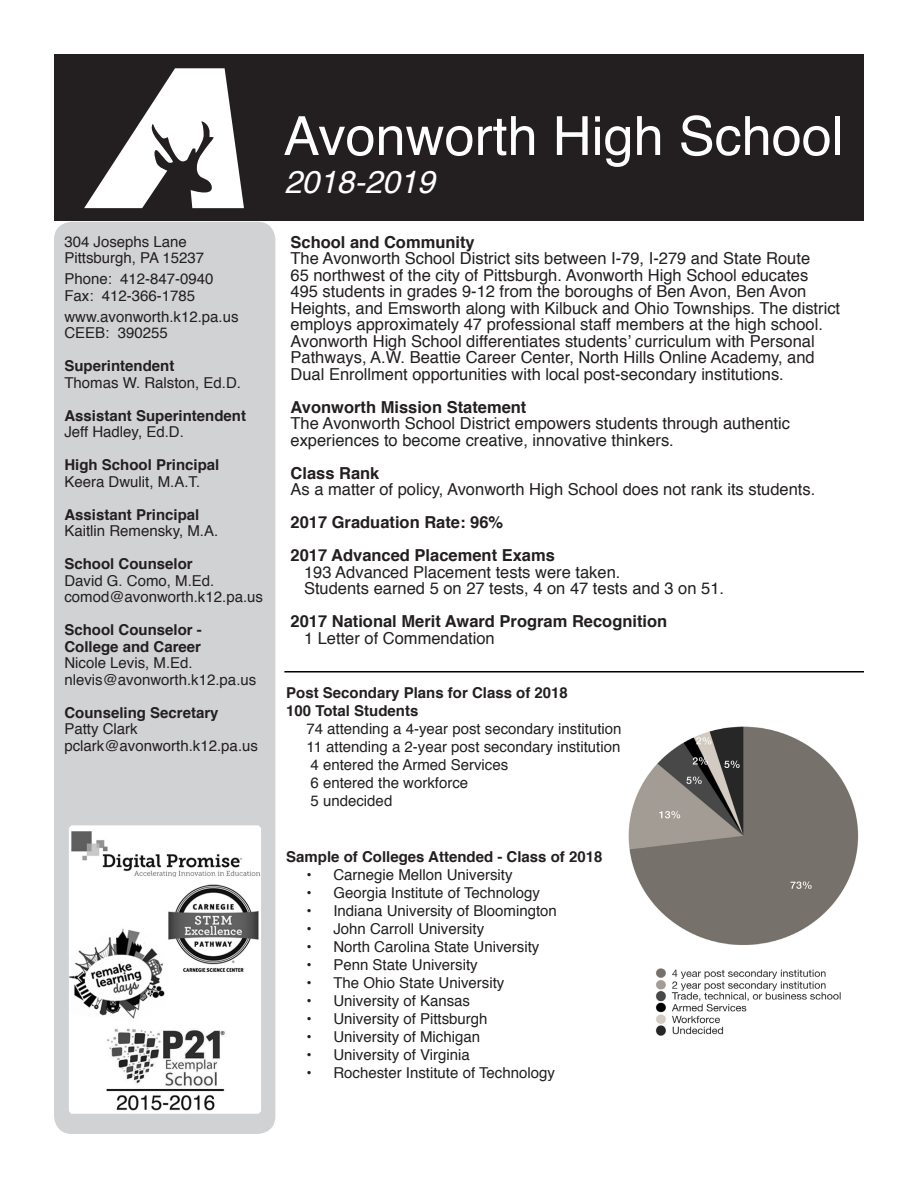
<style>
.page{position:relative;width:918px;height:1188px;background:#fff}
.page>*{position:absolute;margin:0;border:0;box-sizing:border-box;transform-origin:0 0}
.t1{font:54px "Helvetica";color:#fff}
.t2{font:italic 31.5px "Helvetica";color:#fff}
.t3{font:16.5px/16.5px "Helvetica";color:#231f20}
.t4{font:700 16.5px "Helvetica";color:#231f20}
.t5{font:15px "Helvetica";color:#231f20}
.t6{font:700 15px "Helvetica";color:#231f20}
</style>
<div class="page">
<div style="left:54px;top:54px;width:810px;height:166px;background:#231f20"></div>
<svg style="left:84px;top:68px;width:160px;height:140px"></svg>
<div style="left:54px;top:222px;width:221px;height:912px;background:#d1d2d4;border-radius:18px"></div>
<img style="left:69px;top:825px;width:192px;height:289px">
<img style="left:628px;top:726px;width:231px;height:310px">
<hr style="left:284px;top:671px;width:580px;height:2px;background:#000">
<p class="t5" style="left:64px;top:230px;width:124px">304 Josephs Lane</p>
<p class="t5" style="left:64px;top:246px;width:141px">Pittsburgh, PA 15237</p>
<p class="t5" style="left:64px;top:267px;width:151px">Phone: 412-847-0940</p>
<p class="t5" style="left:64px;top:284px;width:132px">Fax: 412-366-1785</p>
<p class="t5" style="left:64px;top:305px;width:176px">www.avonworth.k12.pa.us</p>
<p class="t5" style="left:64px;top:321px;width:105px">CEEB: 390255</p>
<p class="t6" style="left:64px;top:354px;width:112px">Superintendent</p>
<p class="t5" style="left:64px;top:371px;width:178px">Thomas W. Ralston, Ed.D.</p>
<p class="t6" style="left:64px;top:403px;width:183px">Assistant Superintendent</p>
<p class="t5" style="left:64px;top:420px;width:121px">Jeff Hadley, Ed.D.</p>
<p class="t6" style="left:64px;top:453px;width:157px">High School Principal</p>
<p class="t5" style="left:64px;top:470px;width:137px">Keera Dwulit, M.A.T.</p>
<p class="t6" style="left:64px;top:502px;width:137px">Assistant Principal</p>
<p class="t5" style="left:64px;top:519px;width:155px">Kaitlin Remensky, M.A.</p>
<p class="t6" style="left:64px;top:552px;width:130px">School Counselor</p>
<p class="t5" style="left:64px;top:569px;width:152px">David G. Como, M.Ed.</p>
<p class="t5" style="left:64px;top:585px;width:200px">comod@avonworth.k12.pa.us</p>
<p class="t6" style="left:64px;top:618px;width:139px">School Counselor -</p>
<p class="t6" style="left:64px;top:634px;width:138px">College and Career</p>
<p class="t5" style="left:64px;top:651px;width:130px">Nicole Levis, M.Ed.</p>
<p class="t5" style="left:64px;top:668px;width:193px">nlevis@avonworth.k12.pa.us</p>
<p class="t6" style="left:64px;top:700px;width:156px">Counseling Secretary</p>
<p class="t5" style="left:64px;top:717px;width:75px">Patty Clark</p>
<p class="t5" style="left:64px;top:734px;width:195px">pclark@avonworth.k12.pa.us</p>
<p class="t1" style="left:284px;top:94px;width:562px">Avonworth High School</p>
<p class="t2" style="left:284px;top:157px;width:152px">2018-2019</p>
<p class="t4" style="left:291px;top:229px;width:186px">School and Community</p>
<p class="t3" style="left:291px;top:251px;width:551px">The Avonworth School District sits between I-79, I-279 and State Route<br>65 northwest of the city of Pittsburgh. Avonworth High School educates<br>495 students in grades 9-12 from the boroughs of Ben Avon, Ben Avon Heights, and Emsworth along with Kilbuck and Ohio Townships. The district employs approximately 47 professional staff members at the high school.<br>Avonworth High School differentiates students’ curriculum with Personal Pathways, A.W. Beattie Career Center, North Hills Online Academy, and Dual Enrollment opportunities with local post-secondary institutions.</p>
<p class="t4" style="left:291px;top:394px;width:237px">Avonworth Mission Statement</p>
<p class="t3" style="left:291px;top:416px;width:501px">The Avonworth School District empowers students through authentic experiences to become creative, innovative thinkers.</p>
<p class="t4" style="left:291px;top:460px;width:90px">Class Rank</p>
<p class="t3" style="left:291px;top:482px;width:526px">As a matter of policy, Avonworth High School does not rank its students.</p>
<p class="t4" style="left:291px;top:509px;width:214px">2017 Graduation Rate: 96%</p>
<p class="t4" style="left:291px;top:542px;width:266px">2017 Advanced Placement Exams</p>
<p class="t3" style="left:304px;top:564px;width:318px">193 Advanced Placement tests were taken.</p>
<p class="t3" style="left:304px;top:581px;width:422px">Students earned 5 on 27 tests, 4 on 47 tests and 3 on 51.</p>
<p class="t4" style="left:291px;top:608px;width:378px">2017 National Merit Award Program Recognition</p>
<p class="t3" style="left:304px;top:630px;width:192px">1 Letter of Commendation</p>
<p class="t6" style="left:286px;top:681px;width:283px">Post Secondary Plans for Class of 2018</p>
<p class="t6" style="left:286px;top:699px;width:134px">100 Total Students</p>
<p class="t5" style="left:306px;top:717px;width:317px">74 attending a 4-year post secondary institution</p>
<p class="t5" style="left:306px;top:735px;width:316px">11 attending a 2-year post secondary institution</p>
<p class="t5" style="left:311px;top:753px;width:199px">4 entered the Armed Services</p>
<p class="t5" style="left:311px;top:771px;width:159px">6 entered the workforce</p>
<p class="t5" style="left:311px;top:789px;width:83px">5 undecided</p>
<p class="t6" style="left:286px;top:845px;width:318px">Sample of Colleges Attended - Class of 2018</p>
<p class="t5" style="left:306px;top:863px;width:208px">• Carnegie Mellon University</p>
<p class="t5" style="left:306px;top:881px;width:235px">• Georgia Institute of Technology</p>
<p class="t5" style="left:306px;top:899px;width:252px">• Indiana University of Bloomington</p>
<p class="t5" style="left:306px;top:917px;width:179px">• John Carroll University</p>
<p class="t5" style="left:306px;top:935px;width:234px">• North Carolina State University</p>
<p class="t5" style="left:306px;top:953px;width:173px">• Penn State University</p>
<p class="t5" style="left:306px;top:971px;width:199px">• The Ohio State University</p>
<p class="t5" style="left:306px;top:989px;width:165px">• University of Kansas</p>
<p class="t5" style="left:306px;top:1007px;width:183px">• University of Pittsburgh</p>
<p class="t5" style="left:306px;top:1025px;width:175px">• University of Michigan</p>
<p class="t5" style="left:306px;top:1043px;width:165px">• University of Virginia</p>
<p class="t5" style="left:306px;top:1061px;width:250px">• Rochester Institute of Technology</p>
</div>
